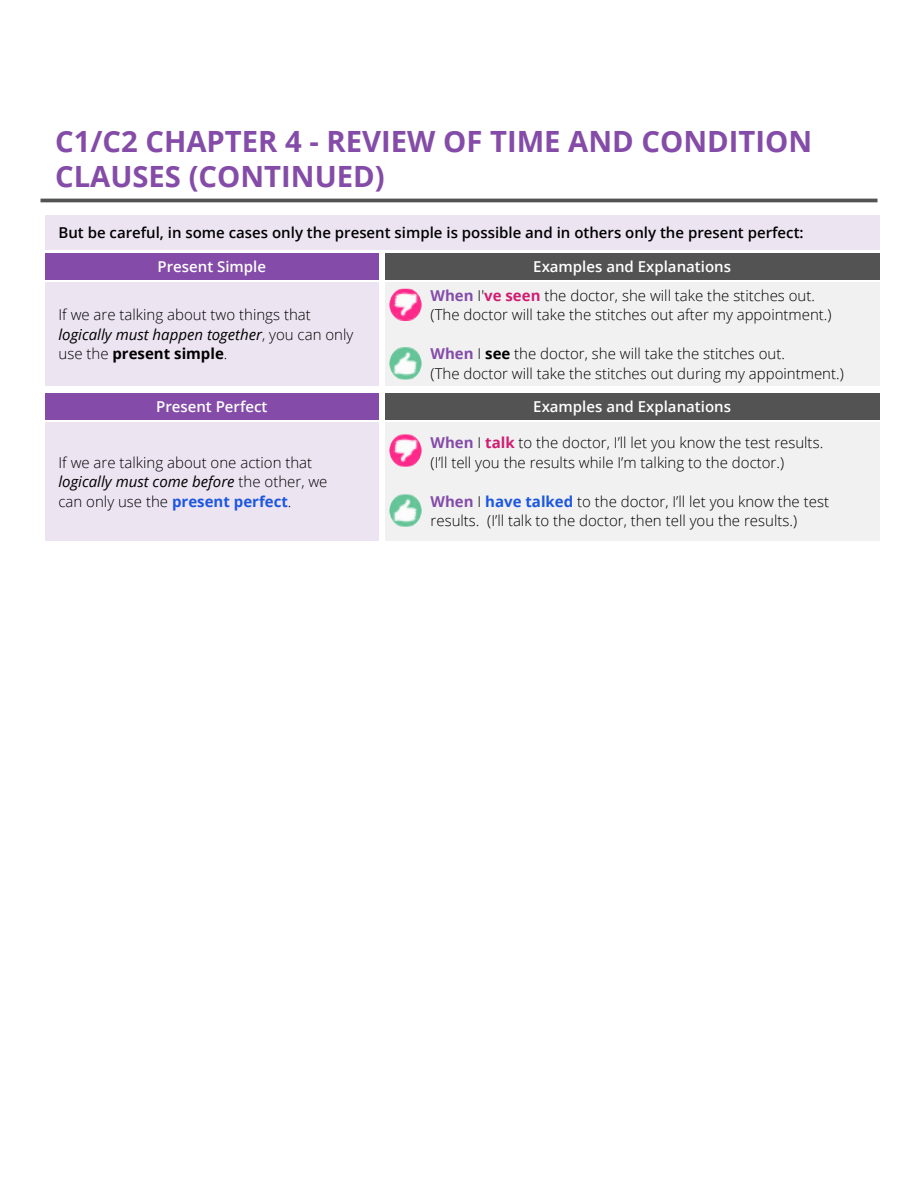
<style>
.page{position:relative;width:918px;height:1188px;background:#fff}
.page>*{position:absolute;margin:0;border:0;box-sizing:border-box;transform-origin:0 0}
.t1{font:700 29.25px/35.1px "Open Sans";color:#844ca8}
.t2{font:300 15px/19.5px "Open Sans";color:#000}
.t3{font:600 15px "Open Sans";color:#000}
.t4{font:600 15px "Open Sans";color:#fff}
.s1{font-weight:400;font-style:italic}
.s2{font-weight:700}
.s3{font-weight:700;color:#844ca8}
.s4{font-weight:700;color:#d01d71}
.s5{font-weight:700;color:#1c57df}
</style>
<div class="page">
<hr style="left:40px;top:199px;width:838px;height:3px;background:#535353">
<div style="left:385px;top:282px;width:494px;height:104px;background:#f1f1f2"></div>
<div style="left:45px;top:282px;width:333px;height:104px;background:#ede4f2"></div>
<img style="left:389px;top:347px;width:33px;height:32px">
<img style="left:389px;top:289px;width:33px;height:32px">
<div style="left:45px;top:253px;width:334px;height:27px;background:#844ca8"></div>
<div style="left:385px;top:253px;width:494px;height:27px;background:#535353"></div>
<div style="left:385px;top:422px;width:494px;height:119px;background:#f1f1f2"></div>
<div style="left:45px;top:422px;width:333px;height:119px;background:#ede4f2"></div>
<img style="left:389px;top:494px;width:33px;height:33px">
<img style="left:389px;top:434px;width:33px;height:33px">
<div style="left:45px;top:393px;width:334px;height:27px;background:#844ca8"></div>
<div style="left:385px;top:393px;width:494px;height:27px;background:#535353"></div>
<div style="left:45px;top:215px;width:834px;height:34px;background:#ede4f2"></div>
<h1 class="t1" style="left:55px;top:123px;width:759px">C1/C2 CHAPTER 4 - REVIEW OF TIME AND CONDITION<br>CLAUSES (CONTINUED)</h1>
<p class="t3" style="left:58px;top:222px;width:747px">But be careful, in some cases only the present simple is possible and in others only the present perfect:</p>
<p class="t4" style="left:158px;top:256px;width:110px">Present Simple</p>
<p class="t4" style="left:533px;top:256px;width:199px">Examples and Explanations</p>
<p class="t2" style="left:58px;top:305px;width:296px">If we are talking about two things that <span class="s1">logically must happen together</span>, you can only use the <span class="s2">present simple</span>.</p>
<p class="t2" style="left:431px;top:285px;width:403px"><span class="s3">When</span> I'<span class="s4">ve seen</span> the doctor, she will take the stitches out. (The doctor will take the stitches out after my appointment.)</p>
<p class="t2" style="left:431px;top:344px;width:415px"><span class="s3">When</span> I <span class="s2">see</span> the doctor, she will take the stitches out.<br>(The doctor will take the stitches out during my appointment.)</p>
<p class="t4" style="left:156px;top:396px;width:113px">Present Perfect</p>
<p class="t4" style="left:533px;top:396px;width:199px">Examples and Explanations</p>
<p class="t2" style="left:58px;top:452px;width:271px">If we are talking about one action that <span class="s1">logically must come before</span> the other, we can only use the <span class="s5">present perfect</span>.</p>
<p class="t2" style="left:431px;top:433px;width:394px"><span class="s3">When</span> I <span class="s4">talk</span> to the doctor, I’ll let you know the test results. (I’ll tell you the results while I’m talking to the doctor.)</p>
<p class="t2" style="left:431px;top:491px;width:400px"><span class="s3">When</span> I <span class="s5">have talked</span> to the doctor, I’ll let you know the test results. (I’ll talk to the doctor, then tell you the results.)</p>
</div>
